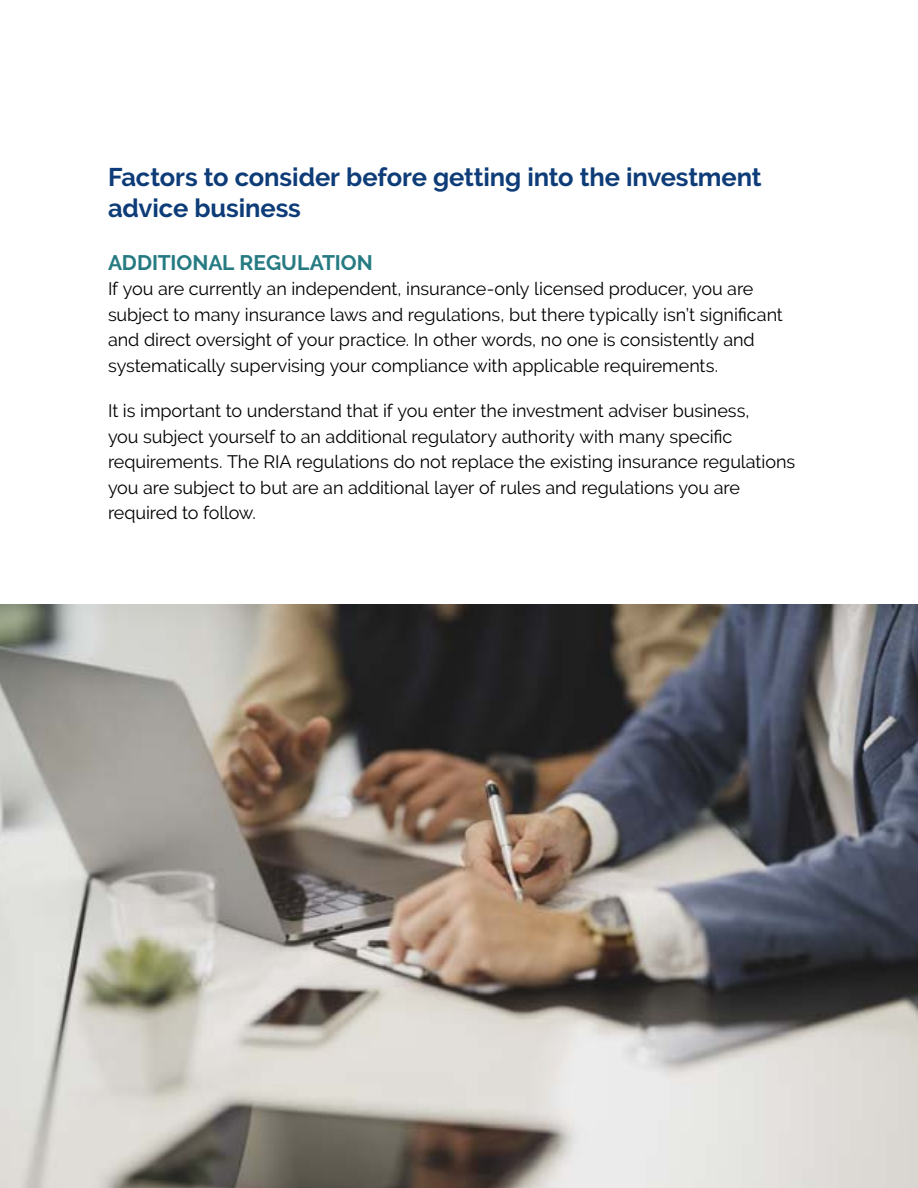
<style>
.page{position:relative;width:918px;height:1188px;background:#fff}
.page>*{position:absolute;margin:0;border:0;box-sizing:border-box;transform-origin:0 0}
.t1{font:700 25.5px/31.5px "Raleway";letter-spacing:-.005em;color:#0d3c78}
.Heading_4{font:700 21px "Raleway";color:#267b82}
.t2{font:18px/25.5px "Raleway";letter-spacing:-.005em;color:#000}
</style>
<div class="page">
<img style="left:0;top:605px;width:918px;height:583px">
<h3 class="t1" style="left:108px;top:161px;width:655px">Factors to consider before getting into the investment advice business</h3>
<p class="Heading_4" style="left:108px;top:250px;width:266px">ADDITIONAL REGULATION</p>
<p class="t2" style="left:108px;top:276px;width:676px">If you are currently an independent, insurance-only licensed producer, you are subject to many insurance laws and regulations, but there typically isn’t significant and direct oversight of your practice. In other words, no one is consistently and systematically supervising your compliance with applicable requirements.</p>
<p class="t2" style="left:108px;top:398px;width:689px">It is important to understand that if you enter the investment adviser business,<br>you subject yourself to an additional regulatory authority with many specific requirements. The RIA regulations do not replace the existing insurance regulations you are subject to but are an additional layer of rules and regulations you are required to follow.</p>
</div>
